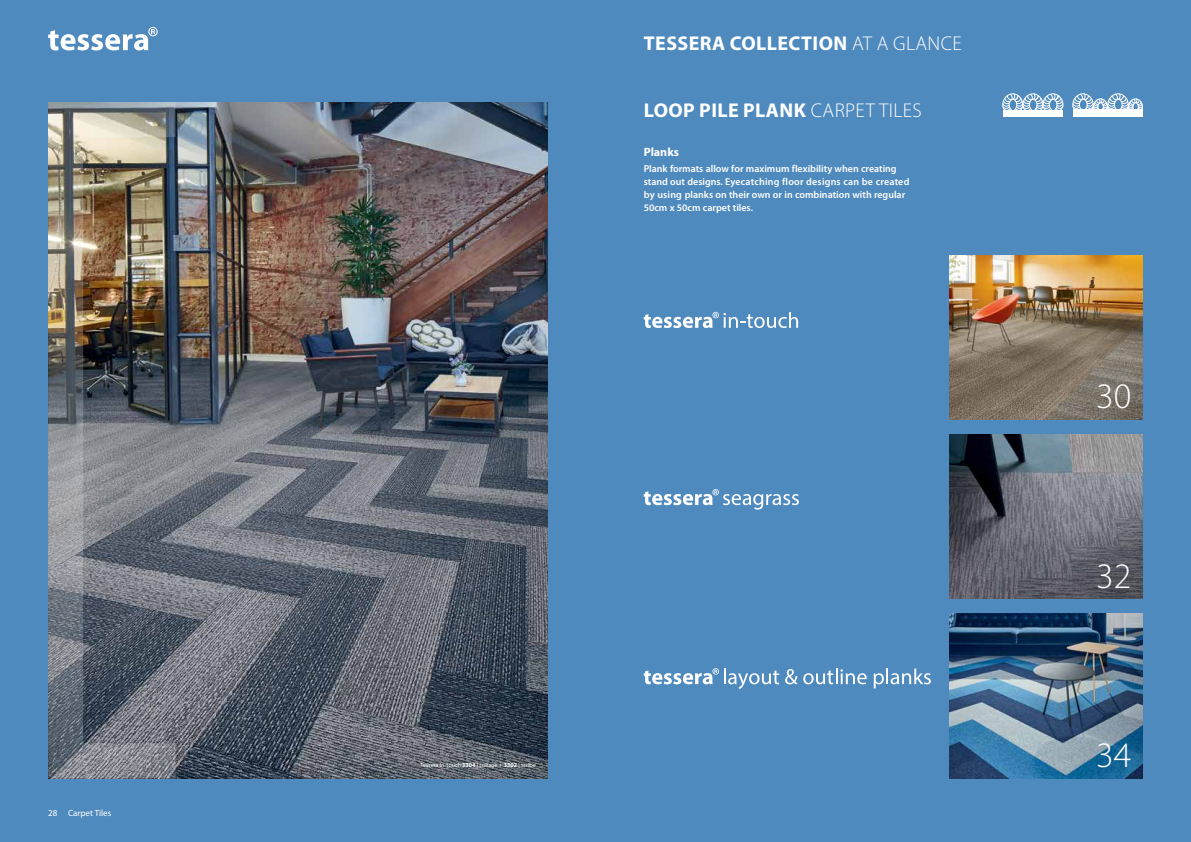
<style>
.page{position:relative;width:1191px;height:842px;background:#fff}
.page>*{position:absolute;margin:0;border:0;box-sizing:border-box;transform-origin:0 0}
.t1{font:300 36px "Myriad Pro";color:#fff}
.t2{font:700 20px "Myriad Pro";letter-spacing:.02em;color:#fff}
.t3{font:700 12px "Myriad Pro";color:#fff}
.t4{font:600 10px/13px "Myriad Pro";color:#fff}
.t5{font:9px "Myriad Pro";color:#fff}
.t6{font:6px "Myriad Pro";color:#fff}
.s1{font-weight:300}
.s2{font-weight:700}
</style>
<div class="page">
<div style="left:0;top:0;width:604px;height:842px;background:#4f8abe"></div>
<svg style="left:48px;top:27px;width:110px;height:23px"></svg>
<img style="left:176px;top:102px;width:371px;height:676px">
<img style="left:48px;top:102px;width:128px;height:676px">
<div style="left:587px;top:0;width:604px;height:842px;background:#4f8abe"></div>
<img style="left:950px;top:614px;width:192px;height:164px">
<svg style="left:643px;top:489px;width:156px;height:20px"></svg>
<img style="left:950px;top:434px;width:192px;height:165px">
<img style="left:950px;top:255px;width:192px;height:165px">
<svg style="left:643px;top:312px;width:155px;height:16px"></svg>
<svg style="left:643px;top:668px;width:136px;height:21px"></svg>
<svg style="left:785px;top:669px;width:12px;height:15px"></svg>
<svg style="left:803px;top:668px;width:63px;height:16px"></svg>
<svg style="left:873px;top:668px;width:58px;height:20px"></svg>
<svg style="left:1072px;top:94px;width:70px;height:23px"></svg>
<svg style="left:1002px;top:94px;width:61px;height:23px"></svg>
<p class="t5" style="left:48px;top:808px;width:65px">28 Carpet Tiles</p>
<h2 class="t2" style="left:644px;top:30px;width:319px">TESSERA COLLECTION <span class="s1">AT A GLANCE</span></h2>
<h2 class="t2" style="left:644px;top:97px;width:279px">LOOP PILE PLANK <span class="s1">CARPET TILES</span></h2>
<p class="t3" style="left:643px;top:145px;width:37px">Planks</p>
<p class="t4" style="left:643px;top:162px;width:267px">Plank formats allow for maximum flexibility when creating stand out designs. Eyecatching floor designs can be created by using planks on their own or in combination with regular 50cm x 50cm carpet tiles.</p>
<p class="t6" style="left:420px;top:761px;width:117px">Tessera In-touch <span class="s2">3304</span> | collage + <span class="s2">3302</span> | scribe</p>
<h1 class="t1" style="left:1096px;top:375px;width:37px">30</h1>
<h1 class="t1" style="left:1096px;top:554px;width:37px">32</h1>
<h1 class="t1" style="left:1096px;top:733px;width:37px">34</h1>
</div>
